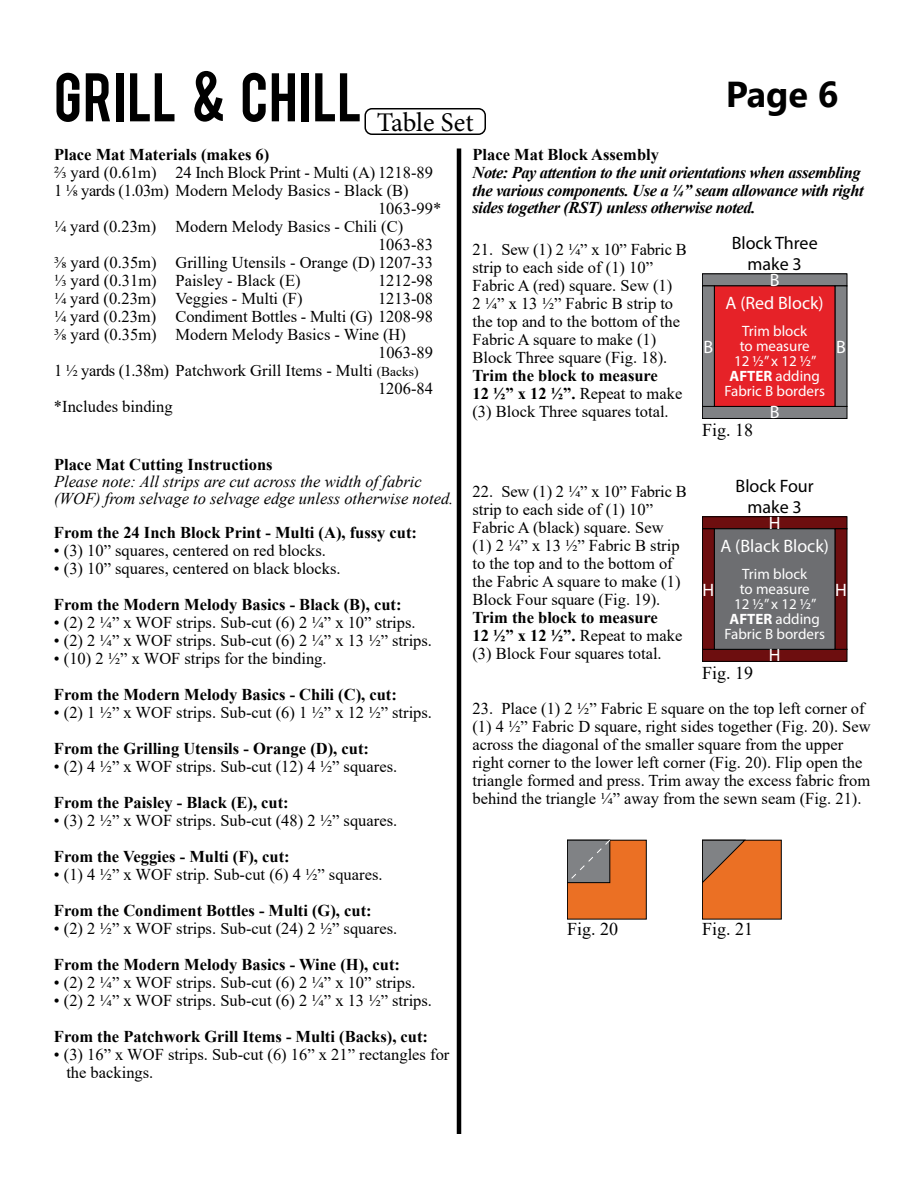
<style>
.page{position:relative;width:918px;height:1188px;background:#fff}
.page>*{position:absolute;margin:0;border:0;box-sizing:border-box;transform-origin:0 0}
.t1{font:54px "Bebas";letter-spacing:.025em;color:#000}
.t2{font:700 36px "Segoe UI";color:#000}
.t3{font:18px "Myriad Pro";color:#fff}
.t4{font:18px/21.6px "Myriad Pro";color:#000;text-align:center}
.t5{font:18px "Times New Roman";color:#000}
.t6{font:16.5px/18px "Times New Roman";color:#000}
.t7{font:700 16.5px "Times New Roman";color:#000}
.t8{font:italic 700 16.5px/17.4px "Times New Roman";letter-spacing:-.025em;color:#000}
.t9{font:italic 16.5px/17px "Times New Roman";color:#000}
.t10{font:15px/15px "Myriad Pro";color:#fff;text-align:center}
.s1{font-size:13.5px}
.s2{font-weight:700}
</style>
<div class="page">
<div style="left:364px;top:108px;width:122px;height:27px;border:2px solid #000;border-radius:7px"></div>
<hr style="left:457px;top:148px;width:4px;height:986px;background:#000">
<div style="left:702px;top:274px;width:145px;height:12px;background:#808285"></div>
<div style="left:702px;top:273px;width:145px;height:13px;border:1px solid #000"></div>
<div style="left:702px;top:406px;width:145px;height:12px;background:#808285"></div>
<div style="left:702px;top:406px;width:145px;height:13px;border:1px solid #000"></div>
<div style="left:835px;top:286px;width:12px;height:120px;background:#808285"></div>
<div style="left:835px;top:286px;width:12px;height:121px;border:1px solid #000"></div>
<div style="left:702px;top:286px;width:12px;height:120px;background:#808285"></div>
<div style="left:702px;top:286px;width:13px;height:121px;border:1px solid #000"></div>
<div style="left:714px;top:286px;width:121px;height:121px;background:#e62228;border:1px solid #000"></div>
<div style="left:702px;top:517px;width:145px;height:12px;background:#6d0e0f"></div>
<div style="left:702px;top:516px;width:145px;height:13px;border:1px solid #000"></div>
<div style="left:702px;top:649px;width:145px;height:12px;background:#6d0e0f"></div>
<div style="left:702px;top:649px;width:145px;height:13px;border:1px solid #000"></div>
<div style="left:835px;top:529px;width:12px;height:120px;background:#6d0e0f"></div>
<div style="left:835px;top:528px;width:12px;height:122px;border:1px solid #000"></div>
<div style="left:702px;top:529px;width:12px;height:120px;background:#6d0e0f"></div>
<div style="left:702px;top:528px;width:13px;height:122px;border:1px solid #000"></div>
<div style="left:714px;top:528px;width:121px;height:122px;background:#6d6e71;border:1px solid #000"></div>
<div style="left:567px;top:840px;width:79px;height:79px;background:#eb7024"></div>
<div style="left:567px;top:840px;width:80px;height:80px;border:1px solid #000"></div>
<svg style="left:567px;top:840px;width:44px;height:43px;background:#79797b"></svg>
<div style="left:702px;top:840px;width:79px;height:79px;background:#eb7024"></div>
<div style="left:702px;top:840px;width:80px;height:80px;border:1px solid #000"></div>
<svg style="left:702px;top:840px;width:44px;height:44px"></svg>
<h1 class="t1" style="left:54px;top:58px;width:421px">Grill &amp; Chill <sub>Table</sub> <sub>Set</sub></h1>
<h2 class="t2" style="left:726px;top:60px;width:114px">Page 6</h2>
<p class="t7" style="left:54px;top:143px;width:217px">Place Mat Materials (makes 6)</p>
<p class="t6" style="left:54px;top:163px;width:381px">⅔ yard (0.61m) 24 Inch Block Print - Multi (A) 1218-89</p>
<p class="t6" style="left:54px;top:181px;width:356px">1 ⅛ yards (1.03m) Modern Melody Basics - Black (B)</p>
<p class="t6" style="left:378px;top:199px;width:65px">1063-99*</p>
<p class="t6" style="left:54px;top:217px;width:351px">¼ yard (0.23m) Modern Melody Basics - Chili (C)</p>
<p class="t6" style="left:378px;top:235px;width:56px">1063-83</p>
<p class="t6" style="left:54px;top:253px;width:381px">⅜ yard (0.35m) Grilling Utensils - Orange (D) 1207-33</p>
<p class="t6" style="left:54px;top:271px;width:248px">⅓ yard (0.31m) Paisley - Black (E)</p>
<p class="t6" style="left:378px;top:271px;width:56px">1212-98</p>
<p class="t6" style="left:54px;top:289px;width:250px">¼ yard (0.23m) Veggies - Multi (F)</p>
<p class="t6" style="left:378px;top:289px;width:56px">1213-08</p>
<p class="t6" style="left:54px;top:307px;width:381px">¼ yard (0.23m) Condiment Bottles - Multi (G) 1208-98</p>
<p class="t6" style="left:54px;top:325px;width:353px">⅜ yard (0.35m) Modern Melody Basics - Wine (H)</p>
<p class="t6" style="left:378px;top:343px;width:56px">1063-89</p>
<p class="t6" style="left:54px;top:361px;width:366px">1 ½ yards (1.38m) Patchwork Grill Items - Multi <span class="s1">(Backs)</span></p>
<p class="t6" style="left:378px;top:379px;width:56px">1206-84</p>
<p class="t6" style="left:54px;top:397px;width:120px">*Includes binding</p>
<p class="t7" style="left:54px;top:453px;width:220px">Place Mat Cutting Instructions</p>
<p class="t9" style="left:54px;top:473px;width:401px">Please note: All strips are cut across the width of fabric (WOF) from selvage to selvage edge unless otherwise noted.</p>
<p class="t7" style="left:54px;top:520px;width:365px">From the 24 Inch Block Print - Multi (A), fussy cut:</p>
<p class="t6" style="left:54px;top:541px;width:273px">• (3) 10” squares, centered on red blocks.</p>
<p class="t6" style="left:54px;top:559px;width:288px">• (3) 10” squares, centered on black blocks.</p>
<p class="t7" style="left:54px;top:592px;width:349px">From the Modern Melody Basics - Black (B), cut:</p>
<p class="t6" style="left:54px;top:613px;width:363px">• (2) 2 ¼” x WOF strips. Sub-cut (6) 2 ¼” x 10” strips.</p>
<p class="t6" style="left:54px;top:631px;width:380px">• (2) 2 ¼” x WOF strips. Sub-cut (6) 2 ¼” x 13 ½” strips.</p>
<p class="t6" style="left:54px;top:649px;width:274px">• (10) 2 ½” x WOF strips for the binding.</p>
<p class="t7" style="left:54px;top:682px;width:344px">From the Modern Melody Basics - Chili (C), cut:</p>
<p class="t6" style="left:54px;top:703px;width:380px">• (2) 1 ½” x WOF strips. Sub-cut (6) 1 ½” x 12 ½” strips.</p>
<p class="t7" style="left:54px;top:736px;width:316px">From the Grilling Utensils - Orange (D), cut:</p>
<p class="t6" style="left:54px;top:757px;width:345px">• (2) 4 ½” x WOF strips. Sub-cut (12) 4 ½” squares.</p>
<p class="t7" style="left:54px;top:790px;width:236px">From the Paisley - Black (E), cut:</p>
<p class="t6" style="left:54px;top:811px;width:345px">• (3) 2 ½” x WOF strips. Sub-cut (48) 2 ½” squares.</p>
<p class="t7" style="left:54px;top:844px;width:237px">From the Veggies - Multi (F), cut:</p>
<p class="t6" style="left:54px;top:865px;width:330px">• (1) 4 ½” x WOF strip. Sub-cut (6) 4 ½” squares.</p>
<p class="t7" style="left:54px;top:898px;width:319px">From the Condiment Bottles - Multi (G), cut:</p>
<p class="t6" style="left:54px;top:919px;width:345px">• (2) 2 ½” x WOF strips. Sub-cut (24) 2 ½” squares.</p>
<p class="t7" style="left:54px;top:952px;width:348px">From the Modern Melody Basics - Wine (H), cut:</p>
<p class="t6" style="left:54px;top:973px;width:363px">• (2) 2 ¼” x WOF strips. Sub-cut (6) 2 ¼” x 10” strips.</p>
<p class="t6" style="left:54px;top:991px;width:380px">• (2) 2 ¼” x WOF strips. Sub-cut (6) 2 ¼” x 13 ½” strips.</p>
<p class="t7" style="left:54px;top:1024px;width:376px">From the Patchwork Grill Items - Multi (Backs), cut:</p>
<p class="t6" style="left:66px;top:1045px;width:385px;text-indent:-12px">• (3) 16” x WOF strips. Sub-cut (6) 16” x 21” rectangles for the backings.</p>
<p class="t7" style="left:473px;top:142px;width:188px">Place Mat Block Assembly</p>
<p class="t8" style="left:473px;top:163px;width:393px">Note: Pay attention to the unit orientations when assembling the various components. Use a ¼” seam allowance with right sides together (RST) unless otherwise noted.</p>
<p class="t6" style="left:473px;top:239px;width:216px">21. Sew (1) 2 ¼” x 10” Fabric B strip to each side of (1) 10”<br>Fabric A (red) square. Sew (1)<br>2 ¼” x 13 ½” Fabric B strip to the top and to the bottom of the<br>Fabric A square to make (1)<br>Block Three square (Fig. 18).</p>
<p class="t6" style="left:473px;top:365px;width:211px"><span class="s2">Trim the block to measure<br>12 ½” x 12 ½”.</span> Repeat to make (3) Block Three squares total.</p>
<p class="t6" style="left:473px;top:482px;width:216px">22. Sew (1) 2 ¼” x 10” Fabric B strip to each side of (1) 10”<br>Fabric A (black) square. Sew (1) 2 ¼” x 13 ½” Fabric B strip to the top and to the bottom of the Fabric A square to make (1)<br>Block Four square (Fig. 19).</p>
<p class="t6" style="left:473px;top:608px;width:211px"><span class="s2">Trim the block to measure<br>12 ½” x 12 ½”.</span> Repeat to make (3) Block Four squares total.</p>
<p class="t4" style="left:732px;top:232px;width:88px">Block Three make 3</p>
<p class="t3" style="left:770px;top:269px;width:11px">B</p>
<p class="t3" style="left:726px;top:292px;width:100px">A (Red Block)</p>
<p class="t10" style="left:724px;top:324px;width:102px">Trim block<br>to measure<br>12 ½” x 12 ½”<br><span class="s2">AFTER</span> adding<br>Fabric B borders</p>
<p class="t3" style="left:704px;top:335px;width:11px">B</p>
<p class="t3" style="left:836px;top:335px;width:11px">B</p>
<p class="t5" style="left:702px;top:417px;width:53px">Fig. 18</p>
<p class="t3" style="left:770px;top:401px;width:11px">B</p>
<p class="t4" style="left:736px;top:475px;width:80px">Block Four make 3</p>
<p class="t3" style="left:769px;top:512px;width:13px">H</p>
<p class="t3" style="left:720px;top:535px;width:110px">A (Black Block)</p>
<p class="t10" style="left:724px;top:566px;width:102px">Trim block<br>to measure<br>12 ½” x 12 ½”<br><span class="s2">AFTER</span> adding<br>Fabric B borders</p>
<p class="t3" style="left:703px;top:578px;width:13px">H</p>
<p class="t3" style="left:835px;top:578px;width:13px">H</p>
<p class="t5" style="left:702px;top:660px;width:53px">Fig. 19</p>
<p class="t3" style="left:769px;top:644px;width:13px">H</p>
<p class="t6" style="left:473px;top:698px;width:400px">23. Place (1) 2 ½” Fabric E square on the top left corner of (1) 4 ½” Fabric D square, right sides together (Fig. 20). Sew across the diagonal of the smaller square from the upper right corner to the lower left corner (Fig. 20). Flip open the triangle formed and press. Trim away the excess fabric from behind the triangle ¼” away from the sewn seam (Fig. 21).</p>
<p class="t5" style="left:567px;top:917px;width:53px">Fig. 20</p>
<p class="t5" style="left:702px;top:917px;width:53px">Fig. 21</p>
</div>
